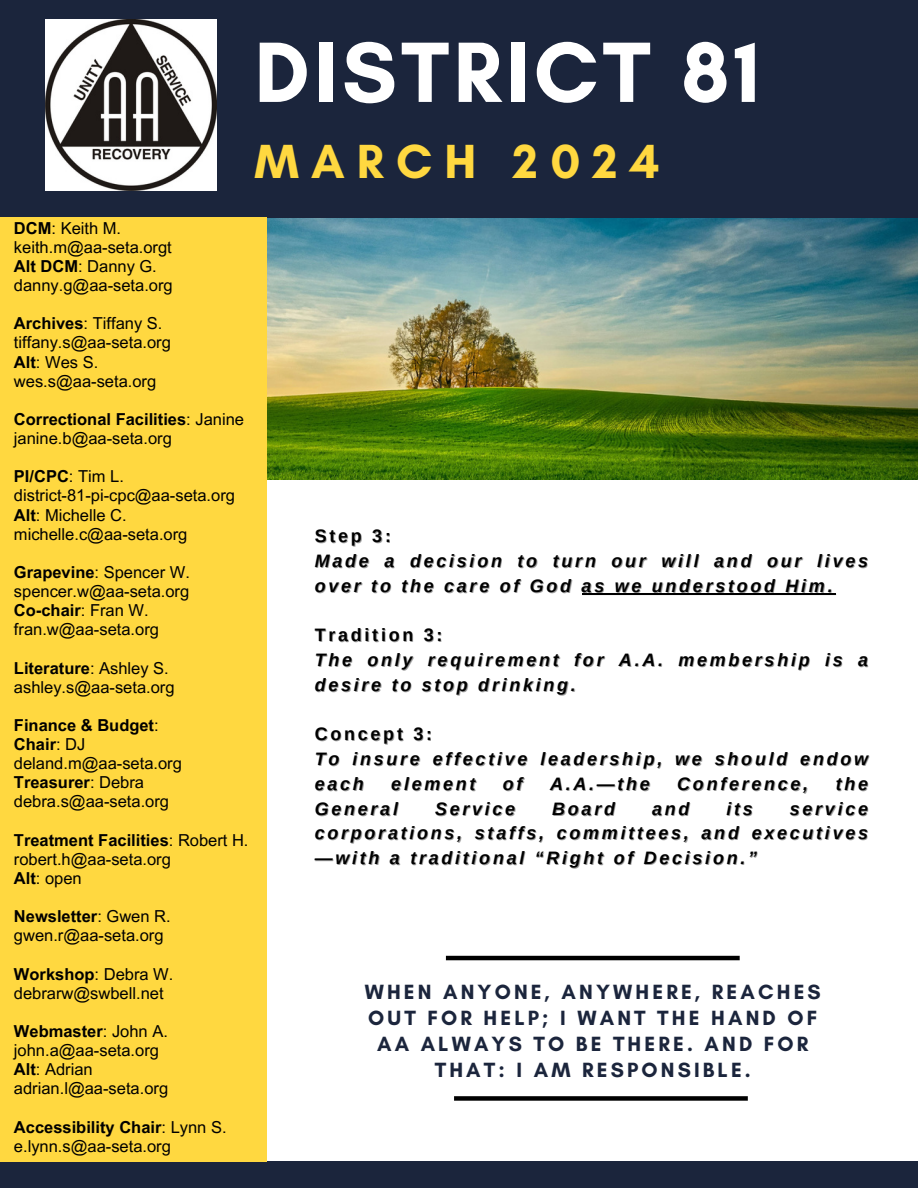
<style>
.page{position:relative;width:918px;height:1188px;background:#fff}
.page>*{position:absolute;margin:0;border:0;box-sizing:border-box;transform-origin:0 0}
.t1{font:700 87.15px "Glacial Indifference";letter-spacing:.05em;color:#fff}
.t2{font:700 48.75px "Glacial Indifference";letter-spacing:.25em;color:#ffd840}
.t3{font:700 21px/25.8px "Glacial Indifference";letter-spacing:.15em;color:#1b253c;text-align:center}
.t4{font:italic 700 18px "Arimo";letter-spacing:.15em;color:#000}
.t5{font:700 18px "Arimo";letter-spacing:.15em;color:#000}
.t6{font:16.5px/19.2px "Arial MT Pro";color:#000}
.t7{font:700 16.5px "Arial MT Pro";color:#000}
.s1{font-weight:700}
.s2{font-weight:400}
</style>
<div class="page">
<img style="left:0;top:0;width:918px;height:1188px">
<hr style="left:582px;top:593px;width:253px;height:1px;background:#000">
<p class="t1" style="left:254px;top:19px;width:507px">DISTRICT 81</p>
<p class="t2" style="left:254px;top:131px;width:407px">MARCH 2024</p>
<p class="t6" style="left:14px;top:220px;width:109px"><span class="s1">DCM</span>: Keith M.</p>
<p class="t6" style="left:14px;top:239px;width:159px">keith.m@aa-seta.orgt</p>
<p class="t6" style="left:14px;top:259px;width:144px"><span class="s1">Alt DCM</span>: Danny G.</p>
<p class="t6" style="left:14px;top:278px;width:160px">danny.g@aa-seta.org</p>
<p class="t6" style="left:14px;top:316px;width:150px"><span class="s1">Archives</span>: Tiffany S.</p>
<p class="t6" style="left:14px;top:335px;width:158px">tiffany.s@aa-seta.org</p>
<p class="t6" style="left:14px;top:354px;width:86px"><span class="s1">Alt</span>: Wes S.</p>
<p class="t6" style="left:14px;top:373px;width:144px">wes.s@aa-seta.org</p>
<p class="t7" style="left:14px;top:413px;width:232px">Correctional Facilities<span class="s2">: Janine</span></p>
<p class="t6" style="left:14px;top:431px;width:159px">janine.b@aa-seta.org</p>
<p class="t7" style="left:14px;top:470px;width:111px">PI/CPC<span class="s2">: Tim L.</span></p>
<p class="t6" style="left:14px;top:488px;width:223px">district-81-pi-cpc@aa-seta.org</p>
<p class="t6" style="left:14px;top:507px;width:114px"><span class="s1">Alt</span>: Michelle C.</p>
<p class="t6" style="left:14px;top:526px;width:175px">michelle.c@aa-seta.org</p>
<p class="t6" style="left:14px;top:565px;width:177px"><span class="s1">Grapevine</span>: Spencer W.</p>
<p class="t6" style="left:14px;top:584px;width:177px">spencer.w@aa-seta.org</p>
<p class="t7" style="left:14px;top:604px;width:136px">Co-chair<span class="s2">: Fran W.</span></p>
<p class="t6" style="left:14px;top:622px;width:147px">fran.w@aa-seta.org</p>
<p class="t7" style="left:14px;top:662px;width:156px">Literature<span class="s2">: Ashley S.</span></p>
<p class="t6" style="left:14px;top:679px;width:162px">ashley.s@aa-seta.org</p>
<p class="t7" style="left:14px;top:719px;width:146px">Finance &amp; Budget<span class="s2">:</span></p>
<p class="t7" style="left:14px;top:738px;width:73px">Chair<span class="s2">: DJ</span></p>
<p class="t6" style="left:14px;top:756px;width:169px">deland.m@aa-seta.org</p>
<p class="t7" style="left:14px;top:776px;width:132px">Treasurer<span class="s2">: Debra</span></p>
<h4 class="t6" style="left:14px;top:794px;width:157px">debra.s@aa-seta.org</h4>
<h4 class="t7" style="left:14px;top:834px;width:236px">Treatment Facilities<span class="s2">: Robert H.</span></h4>
<h4 class="t6" style="left:14px;top:851px;width:158px">robert.h@aa-seta.org</h4>
<h3 class="t6" style="left:14px;top:871px;width:69px"><span class="s1">Alt</span>: open</h3>
<p class="t6" style="left:14px;top:909px;width:158px"><span class="s1">Newsletter</span>: Gwen R. gwen.r@aa-seta.org</p>
<p class="t6" style="left:14px;top:966px;width:161px"><span class="s1">Workshop</span>: Debra W. debrarw@swbell.net</p>
<p class="t6" style="left:14px;top:1024px;width:156px"><span class="s1">Webmaster</span>: John A. john.a@aa-seta.org<br><span class="s1">Alt</span>: Adrian adrian.l@aa-seta.org</p>
<p class="t6" style="left:14px;top:1119px;width:214px"><span class="s1">Accessibility Chair</span>: Lynn S. e.lynn.s@aa-seta.org</p>
<h1 class="t5" style="left:315px;top:526px;width:78px">Step 3:</h1>
<h2 class="t4" style="left:315px;top:551px;width:555px">Made a decision to turn our will and our lives</h2>
<p class="t4" style="left:315px;top:576px;width:258px">over to the care of God</p>
<p class="t4" style="left:582px;top:576px;width:253px">as we understood Him.</p>
<p class="t5" style="left:315px;top:625px;width:129px">Tradition 3:</p>
<p class="t4" style="left:315px;top:650px;width:555px">The only requirement for A.A. membership is a</p>
<p class="t4" style="left:315px;top:675px;width:263px">desire to stop drinking.</p>
<p class="t5" style="left:315px;top:724px;width:119px">Concept 3:</p>
<p class="t4" style="left:315px;top:749px;width:555px">To insure effective leadership, we should endow</p>
<p class="t4" style="left:315px;top:774px;width:51px">each</p>
<p class="t4" style="left:391px;top:774px;width:86px">element</p>
<p class="t4" style="left:503px;top:774px;width:21px">of</p>
<p class="t4" style="left:550px;top:774px;width:101px">A.A.—the</p>
<p class="t4" style="left:677px;top:774px;width:133px">Conference,</p>
<p class="t4" style="left:836px;top:774px;width:34px">the</p>
<p class="t4" style="left:315px;top:798px;width:85px">General</p>
<p class="t4" style="left:435px;top:798px;width:82px">Service</p>
<p class="t4" style="left:552px;top:798px;width:64px">Board</p>
<p class="t4" style="left:652px;top:798px;width:39px">and</p>
<p class="t4" style="left:726px;top:798px;width:28px">its</p>
<p class="t4" style="left:790px;top:798px;width:80px">service</p>
<p class="t4" style="left:315px;top:823px;width:555px">corporations, staffs, committees, and executives</p>
<p class="t4" style="left:315px;top:848px;width:444px">—with a traditional “Right of Decision.”</p>
<p class="t3" style="left:365px;top:979px;width:458px">WHEN ANYONE, ANYWHERE, REACHES<br>OUT FOR HELP; I WANT THE HAND OF<br>AA ALWAYS TO BE THERE. AND FOR<br>THAT: I AM RESPONSIBLE.</p>
</div>
